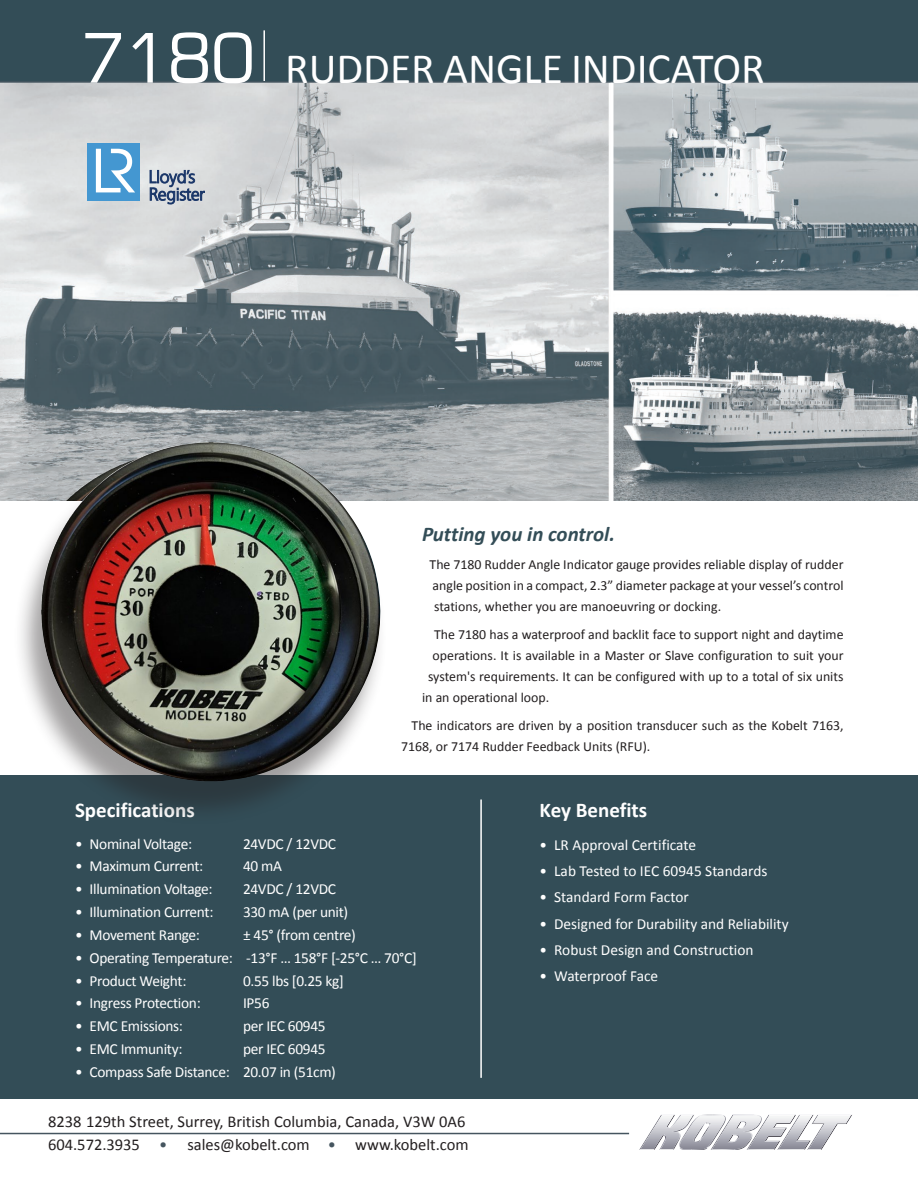
<style>
.page{position:relative;width:918px;height:1188px;background:#fff}
.page>*{position:absolute;margin:0;border:0;box-sizing:border-box;transform-origin:0 0}
.t1{font:68.4px "Square 721 BT";color:#fff}
.t2{font:43.5px "Calibri";color:#fff}
.t3{font:700 21px "Calibri";color:#fff}
.t4{font:italic 700 21px "Calibri";color:#334d57}
.t5{font:16.5px "Calibri";color:#231f20}
.t6{font:15.3px "Calibri";letter-spacing:-.02em;color:#fff}
.t7{font:15.3px "Calibri";color:#fff}
.t8{font:13.8px/21px "Calibri";color:#231f20;text-align:justify}
.s1{color:#45555f}
</style>
<div class="page">
<img style="left:0;top:83px;width:918px;height:418px">
<hr style="left:0;top:1133px;width:629px;height:1px;background:#45555f">
<div style="left:0;top:775px;width:918px;height:324px;background:#334d57"></div>
<hr style="left:480px;top:800px;width:2px;height:278px;background:#fff">
<div style="left:0;top:0;width:918px;height:83px;background:#334d57"></div>
<hr style="left:263px;top:30px;width:2px;height:51px;background:#fff">
<div style="left:12px;top:450px;width:376px;height:375px;background:#231f20;opacity:.43"></div>
<img style="left:41px;top:442px;width:339px;height:339px">
<svg style="left:610px;top:83px;width:4px;height:418px"></svg>
<hr style="left:612px;top:291px;width:306px;height:3px;background:#fff">
<svg style="left:639px;top:1115px;width:213px;height:35px"></svg>
<div style="left:88px;top:143px;width:52px;height:57px;background:#4497d1"></div>
<svg style="left:96px;top:149px;width:39px;height:43px"></svg>
<svg style="left:150px;top:170px;width:55px;height:34px;background:#97a2b4"></svg>
<p class="t1" style="left:80px;top:15px;width:178px">7180</p>
<p class="t2" style="left:285px;top:38px;width:481px">RUDDER ANGLE INDICATOR</p>
<p class="t4" style="left:422px;top:520px;width:195px">Putting you in control.</p>
<p class="t8" style="left:430px;top:554px;width:415px">The 7180 Rudder Angle Indicator gauge provides reliable display of rudder angle position in a compact, 2.3” diameter package at your vessel’s control stations, whether you are manoeuvring or docking.</p>
<p class="t8" style="left:434px;top:623px;width:411px">The 7180 has a waterproof and backlit face to support night and daytime</p>
<p class="t8" style="left:433px;top:644px;width:412px">operations. It is available in a Master or Slave configuration to suit your</p>
<p class="t8" style="left:428px;top:665px;width:417px">system's requirements. It can be configured with up to a total of six units</p>
<p class="t8" style="left:422px;top:686px;width:129px">in an operational loop.</p>
<p class="t8" style="left:401px;top:714px;width:444px;text-indent:10px">The indicators are driven by a position transducer such as the Kobelt 7163,<br>7168, or 7174 Rudder Feedback Units (RFU).</p>
<p class="t3" style="left:75px;top:795px;width:121px">Specifications</p>
<p class="t6" style="left:75px;top:833px;width:119px">• Nominal Voltage:</p>
<p class="t6" style="left:243px;top:833px;width:95px">24VDC / 12VDC</p>
<p class="t6" style="left:75px;top:856px;width:130px">• Maximum Current:</p>
<p class="t6" style="left:243px;top:856px;width:41px">40 mA</p>
<p class="t6" style="left:75px;top:879px;width:139px">• Illumination Voltage:</p>
<p class="t6" style="left:243px;top:879px;width:95px">24VDC / 12VDC</p>
<p class="t6" style="left:75px;top:901px;width:140px">• Illumination Current:</p>
<p class="t6" style="left:243px;top:901px;width:107px">330 mA (per unit)</p>
<p class="t6" style="left:75px;top:924px;width:127px">• Movement Range:</p>
<p class="t6" style="left:243px;top:924px;width:114px">± 45° (from centre)</p>
<p class="t6" style="left:75px;top:947px;width:343px">• Operating Temperature: -13°F … 158°F [-25°C … 70°C]</p>
<p class="t6" style="left:75px;top:970px;width:113px">• Product Weight:</p>
<p class="t6" style="left:243px;top:970px;width:102px">0.55 lbs [0.25 kg]</p>
<p class="t6" style="left:75px;top:993px;width:127px">• Ingress Protection:</p>
<p class="t6" style="left:243px;top:993px;width:28px">IP56</p>
<p class="t6" style="left:75px;top:1016px;width:110px">• EMC Emissions:</p>
<p class="t6" style="left:243px;top:1016px;width:84px">per IEC 60945</p>
<p class="t6" style="left:75px;top:1038px;width:109px">• EMC Immunity:</p>
<p class="t6" style="left:243px;top:1038px;width:84px">per IEC 60945</p>
<p class="t6" style="left:75px;top:1061px;width:262px">• Compass Safe Distance: 20.07 in (51cm)</p>
<p class="t5" style="left:48px;top:1110px;width:419px">8238 129th Street, Surrey, British Columbia, Canada, V3W 0A6</p>
<p class="t5" style="left:48px;top:1133px;width:422px">604.572.3935 <span class="s1">•</span> sales@kobelt.com <span class="s1">•</span> www.kobelt.com</p>
<p class="t3" style="left:540px;top:795px;width:109px">Key Benefits</p>
<p class="t7" style="left:540px;top:834px;width:158px">• LR Approval Certificate</p>
<p class="t7" style="left:540px;top:860px;width:229px">• Lab Tested to IEC 60945 Standards</p>
<p class="t7" style="left:540px;top:887px;width:151px">• Standard Form Factor</p>
<p class="t7" style="left:540px;top:913px;width:251px">• Designed for Durability and Reliability</p>
<p class="t7" style="left:540px;top:939px;width:215px">• Robust Design and Construction</p>
<p class="t7" style="left:540px;top:965px;width:120px">• Waterproof Face</p>
</div>
